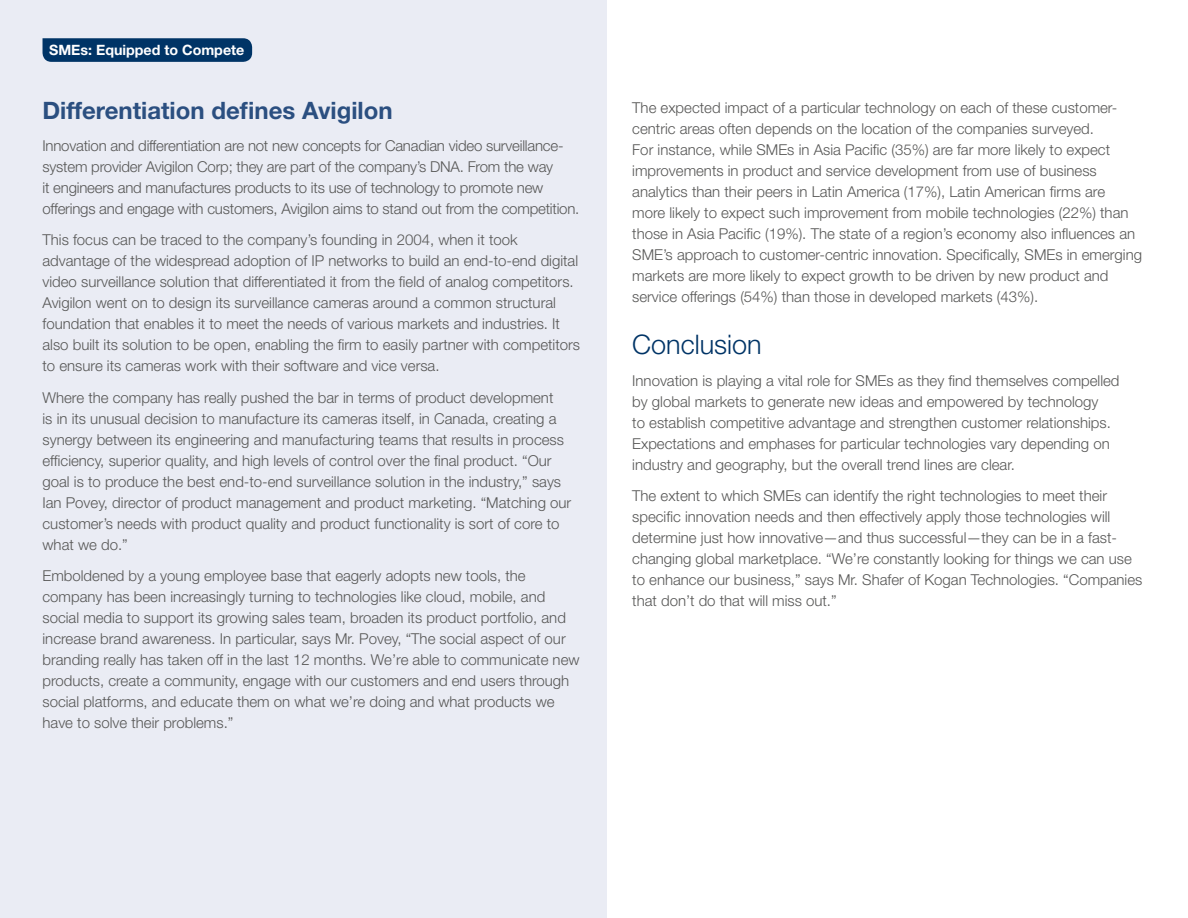
<style>
.page{position:relative;width:1188px;height:918px;background:#fff}
.page>*{position:absolute;margin:0;border:0;box-sizing:border-box;transform-origin:0 0}
.t1{font:300 27px "Helvetica Neue LT Std";color:#003466}
.t2{font:700 24px "Helvetica Neue LT Std";color:#2b4f80}
.t3{font:300 15px/21px "Helvetica Neue LT Std";color:#575756}
.t4{font:700 14.25px "Helvetica Neue LT Std";color:#fff}
</style>
<div class="page">
<div style="left:0;top:0;width:607px;height:918px;background:#eaecf4"></div>
<svg style="left:43px;top:38px;width:209px;height:24px;background:#053869"></svg>
<p class="t4" style="left:49px;top:41px;width:197px">SMEs: Equipped to Compete</p>
<h2 class="t2" style="left:43px;top:96px;width:352px">Differentiation defines Avigilon</h2>
<p class="t3" style="left:43px;top:135px;width:538px">Innovation and differentiation are not new concepts for Canadian video surveillance&shy;system provider Avigilon Corp; they are part of the company’s DNA. From the way<br>it engineers and manufactures products to its use of technology to promote new offerings and engage with customers, Avigilon aims to stand out from the competition.</p>
<p class="t3" style="left:43px;top:229px;width:539px">This focus can be traced to the company’s founding in 2004, when it took advantage of the widespread adoption of IP networks to build an end-to-end digital video surveillance solution that differentiated it from the field of analog competitors.<br>Avigilon went on to design its surveillance cameras around a common structural foundation that enables it to meet the needs of various markets and industries. It also built its solution to be open, enabling the firm to easily partner with competitors to ensure its cameras work with their software and vice versa.</p>
<p class="t3" style="left:43px;top:387px;width:530px">Where the company has really pushed the bar in terms of product development<br>is in its unusual decision to manufacture its cameras itself, in Canada, creating a synergy between its engineering and manufacturing teams that results in process efficiency, superior quality, and high levels of control over the final product. “Our goal is to produce the best end-to-end surveillance solution in the industry,” says Ian Povey, director of product management and product marketing. “Matching our customer’s needs with product quality and product functionality is sort of core to what we do.”</p>
<p class="t3" style="left:43px;top:565px;width:539px">Emboldened by a young employee base that eagerly adopts new tools, the company has been increasingly turning to technologies like cloud, mobile, and social media to support its growing sales team, broaden its product portfolio, and increase brand awareness. In particular, says Mr. Povey, “The social aspect of our branding really has taken off in the last 12 months. We’re able to communicate new products, create a community, engage with our customers and end users through social platforms, and educate them on what we’re doing and what products we have to solve their problems.”</p>
<p class="t3" style="left:632px;top:97px;width:511px">The expected impact of a particular technology on each of these customer&shy;centric areas often depends on the location of the companies surveyed.<br>For instance, while SMEs in Asia Pacific (35%) are far more likely to expect improvements in product and service development from use of business analytics than their peers in Latin America (17%), Latin American firms are<br>more likely to expect such improvement from mobile technologies (22%) than those in Asia Pacific (19%). The state of a region’s economy also influences an SME’s approach to customer-centric innovation. Specifically, SMEs in emerging markets are more likely to expect growth to be driven by new product and service offerings (54%) than those in developed markets (43%).</p>
<h1 class="t1" style="left:632px;top:328px;width:131px">Conclusion</h1>
<p class="t3" style="left:632px;top:370px;width:489px">Innovation is playing a vital role for SMEs as they find themselves compelled by global markets to generate new ideas and empowered by technology<br>to establish competitive advantage and strengthen customer relationships.<br>Expectations and emphases for particular technologies vary depending on industry and geography, but the overall trend lines are clear.</p>
<p class="t3" style="left:632px;top:485px;width:512px">The extent to which SMEs can identify the right technologies to meet their specific innovation needs and then effectively apply those technologies will determine just how innovative—and thus successful—they can be in a fast&shy;changing global marketplace. “We’re constantly looking for things we can use to enhance our business,” says Mr. Shafer of Kogan Technologies. “Companies that don’t do that will miss out.”</p>
</div>
